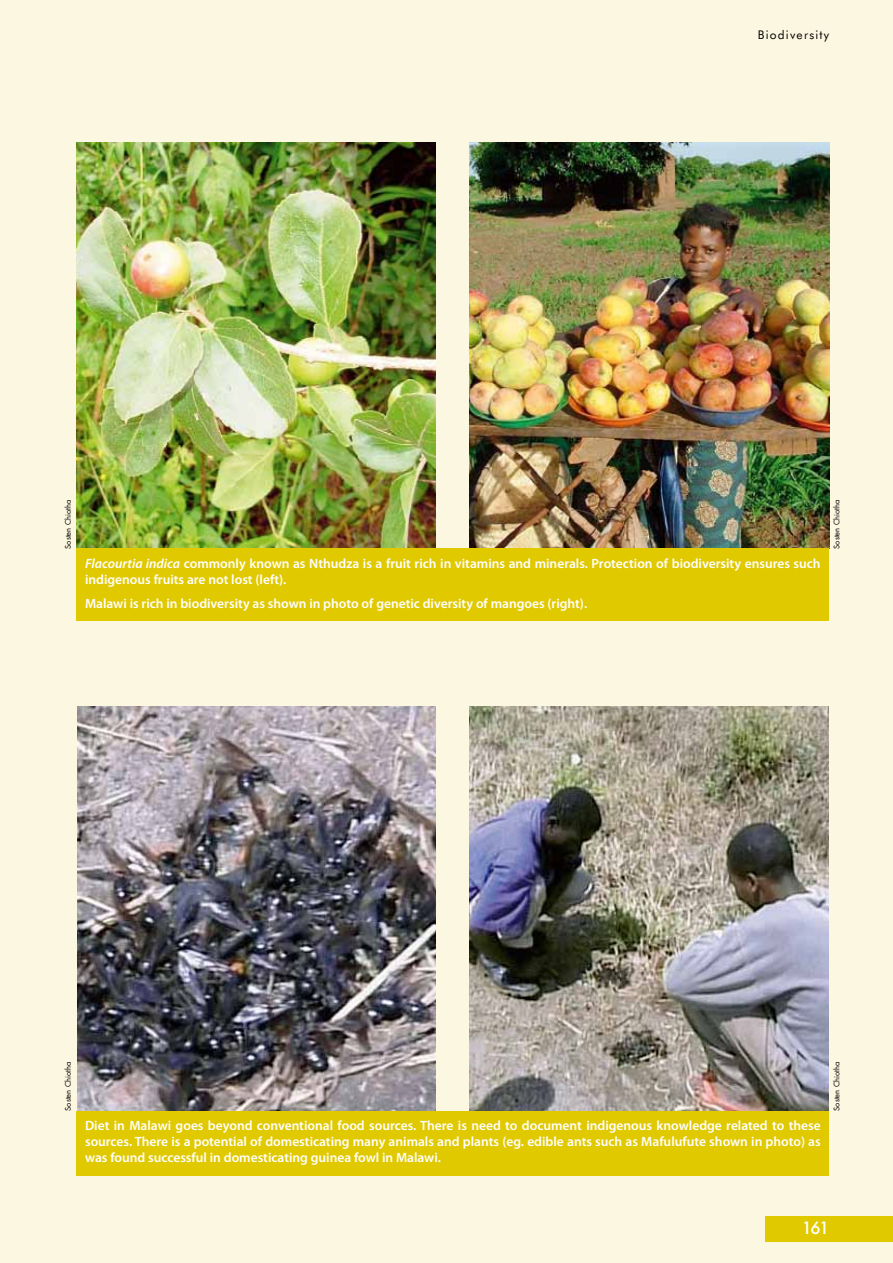
<style>
.page{position:relative;width:893px;height:1263px;background:#fbf7e0}
.page>*{position:absolute;margin:0;border:0;box-sizing:border-box;transform-origin:0 0}
.t1{font:500 16.5px "Futura";color:#fff}
.t2{font:600 13.5px/16.2px "Myriad Pro";color:#fff}
.t3{font:12px "Futura BT";letter-spacing:.1em;color:#000}
.t4{font:7.5px "Futura";color:#000}
.s1{font-style:italic}
</style>
<div class="page">
<img style="left:470px;top:142px;width:359px;height:407px">
<img style="left:77px;top:706px;width:359px;height:405px">
<img style="left:470px;top:706px;width:358px;height:405px">
<img style="left:77px;top:142px;width:359px;height:407px">
<div style="left:77px;top:549px;width:752px;height:72px;background:#e1c900"></div>
<div style="left:77px;top:1111px;width:752px;height:65px;background:#e1c900"></div>
<div style="left:765px;top:1216px;width:128px;height:25px;background:#e1c900"></div>
<p class="t3" style="left:758px;top:27px;width:73px">Biodiversity</p>
<p class="t4" style="left:63px;top:549px;width:50px;rotate:-90deg">Sosten Chiotha</p>
<p class="t4" style="left:831px;top:549px;width:50px;rotate:-90deg">Sosten Chiotha</p>
<p class="t2" style="left:85px;top:554px;width:737px"><span class="s1">Flacourtia indica</span> commonly known as Nthudza is a fruit rich in vitamins and minerals. Protection of biodiversity ensures such indigenous fruits are not lost (left).</p>
<p class="t2" style="left:85px;top:595px;width:504px">Malawi is rich in biodiversity as shown in photo of genetic diversity of mangoes (right).</p>
<p class="t4" style="left:63px;top:1111px;width:50px;rotate:-90deg">Sosten Chiotha</p>
<p class="t4" style="left:831px;top:1111px;width:50px;rotate:-90deg">Sosten Chiotha</p>
<p class="t2" style="left:85px;top:1117px;width:737px;text-align:justify">Diet in Malawi goes beyond conventional food sources. There is need to document indigenous knowledge related to these sources. There is a potential of domesticating many animals and plants (eg. edible ants such as Mafulufute shown in photo) as was found successful in domesticating guinea fowl in Malawi.</p>
<p class="t1" style="left:802px;top:1216px;width:29px">161</p>
</div>
